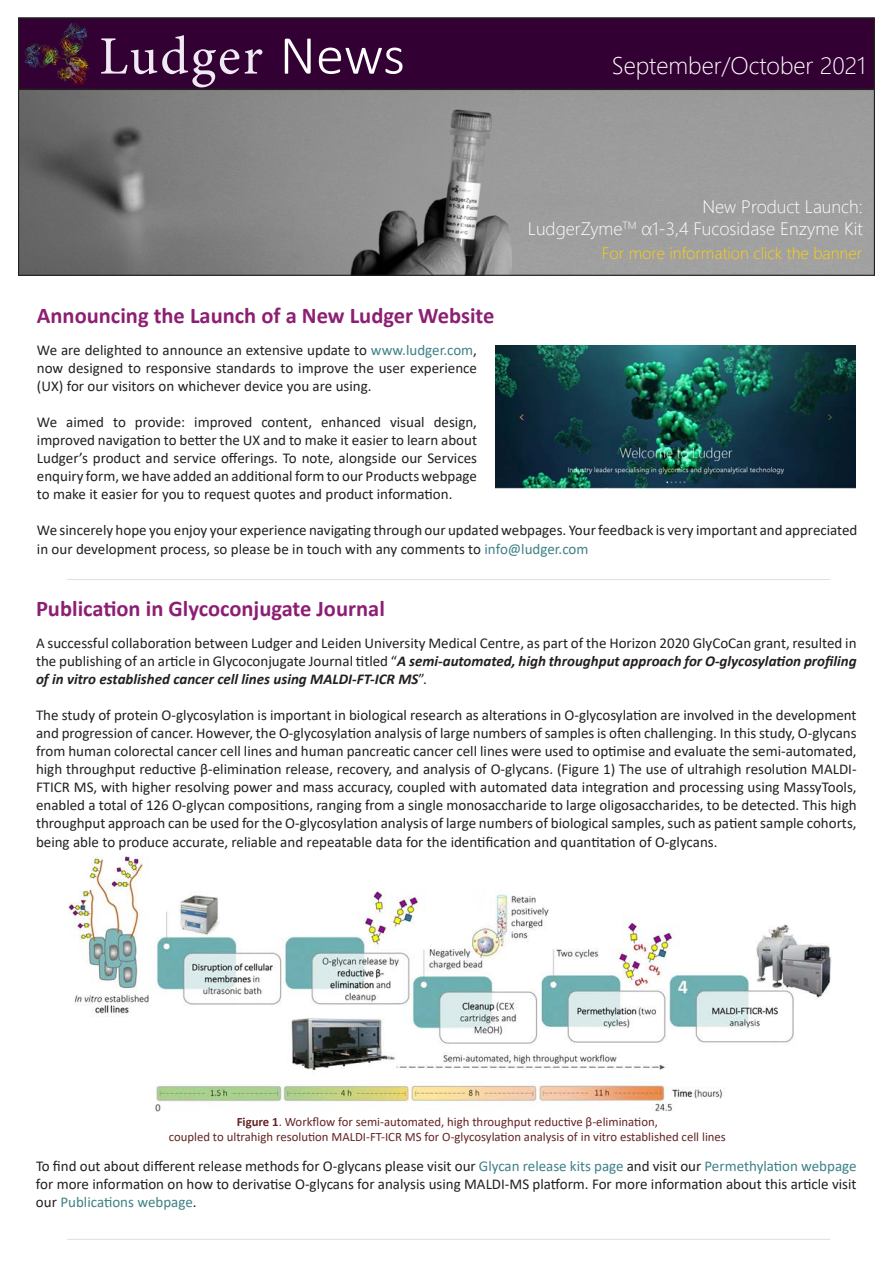
<style>
.page{position:relative;width:893px;height:1263px;background:#fff}
.page>*{position:absolute;margin:0;border:0;box-sizing:border-box;transform-origin:0 0}
.t1{font:54px "Minion Pro";letter-spacing:.04em;color:#eee9f2}
.t2{font:300 24px "Segoe UI";color:#fff}
.Text_Heading{font:700 22.5px "Calibri";color:#8d1f73}
.Text_Heading-2{font:300 18px "Segoe UI";color:#fff}
.Text_Heading-3{font:300 16.5px "Segoe UI";color:#fcd111}
.paragraph_text_left{font:15px/18px "Calibri";color:#231f20;text-align:justify}
.Text_Heading-4{font:12.75px "Calibri";color:#632523}
.s1{font-family:"Calibri";font-weight:300;font-size:55.35px;color:#fff}
.s2{color:#3f8185}
.s3{font-weight:700;font-style:italic}
.s4{font-weight:700}
</style>
<div class="page">
<img style="left:20px;top:90px;width:853px;height:184px">
<div style="left:19px;top:18px;width:855px;height:71px;background:#303"></div>
<div style="left:18px;top:17px;width:857px;height:73px;border:2px solid #231f20"></div>
<img style="left:21px;top:23px;width:71px;height:65px">
<hr style="left:67px;top:1239px;width:763px;height:1px;background:#dedfe3">
<img style="left:69px;top:857px;width:762px;height:255px">
<hr style="left:67px;top:579px;width:763px;height:1px;background:#dedfe3">
<img style="left:495px;top:345px;width:360px;height:143px">
<p class="t1" style="left:99px;top:20px;width:307px">Ludger <span class="s1">News</span></p>
<p class="t2" style="left:612px;top:43px;width:255px">September/October 2021</p>
<p class="Text_Heading-2" style="left:702px;top:190px;width:162px">New Product Launch:</p>
<p class="Text_Heading-2" style="left:528px;top:211px;width:336px">LudgerZyme<sup>TM</sup> α1-3,4 Fucosidase Enzyme Kit</p>
<p class="Text_Heading-3" style="left:602px;top:237px;width:262px">For more information click the banner</p>
<p class="Text_Heading" style="left:37px;top:299px;width:459px">Announcing the Launch of a New Ludger Website</p>
<p class="paragraph_text_left" style="left:37px;top:341px;width:442px">We are delighted to announce an extensive update to <span class="s2">www.ludger.com</span>, now designed to responsive standards to improve the user experience (UX) for our visitors on whichever device you are using.</p>
<p class="paragraph_text_left" style="left:37px;top:413px;width:442px">We aimed to provide: improved content, enhanced visual design, improved navigation to better the UX and to make it easier to learn about Ludger’s product and service offerings. To note, alongside our Services enquiry form, we have added an additional form to our Products webpage to make it easier for you to request quotes and product information.</p>
<p class="paragraph_text_left" style="left:37px;top:520px;width:822px;line-height:18.9px">We sincerely hope you enjoy your experience navigating through our updated webpages. Your feedback is very important and appreciated in our development process, so please be in touch with any comments to <span class="s2">info@ludger.com</span></p>
<p class="Text_Heading" style="left:36px;top:592px;width:350px">Publication in Glycoconjugate Journal</p>
<p class="paragraph_text_left" style="left:36px;top:634px;width:822px">A successful collaboration between Ludger and Leiden University Medical Centre, as part of the Horizon 2020 GlyCoCan grant, resulted in the publishing of an article in Glycoconjugate Journal titled “<span class="s3">A semi-automated, high throughput approach for O-glycosylation profiling of in vitro established cancer cell lines using MALDI-FT-ICR MS</span>”.</p>
<p class="paragraph_text_left" style="left:36px;top:706px;width:822px">The study of protein O-glycosylation is important in biological research as alterations in O-glycosylation are involved in the development and progression of cancer. However, the O-glycosylation analysis of large numbers of samples is often challenging. In this study, O-glycans from human colorectal cancer cell lines and human pancreatic cancer cell lines were used to optimise and evaluate the semi-automated, high throughput reductive β-elimination release, recovery, and analysis of O-glycans. (Figure 1) The use of ultrahigh resolution MALDI-FTICR MS, with higher resolving power and mass accuracy, coupled with automated data integration and processing using MassyTools, enabled a total of 126 O-glycan compositions, ranging from a single monosaccharide to large oligosaccharides, to be detected. This high throughput approach can be used for the O-glycosylation analysis of large numbers of biological samples, such as patient sample cohorts, being able to produce accurate, reliable and repeatable data for the identification and quantitation of O-glycans.</p>
<p class="Text_Heading-4" style="left:237px;top:1113px;width:423px"><span class="s4">Figure 1</span>. Workflow for semi-automated, high throughput reductive β-elimination,</p>
<p class="Text_Heading-4" style="left:169px;top:1128px;width:559px">coupled to ultrahigh resolution MALDI-FT-ICR MS for O-glycosylation analysis of in vitro established cell lines</p>
<p class="paragraph_text_left" style="left:36px;top:1157px;width:822px">To find out about different release methods for O-glycans please visit our <span class="s2">Glycan release kits page</span> and visit our <span class="s2">Permethylation webpage </span>for more information on how to derivatise O-glycans for analysis using MALDI-MS platform. For more information about this article visit our <span class="s2">Publications webpage</span>.</p>
</div>
